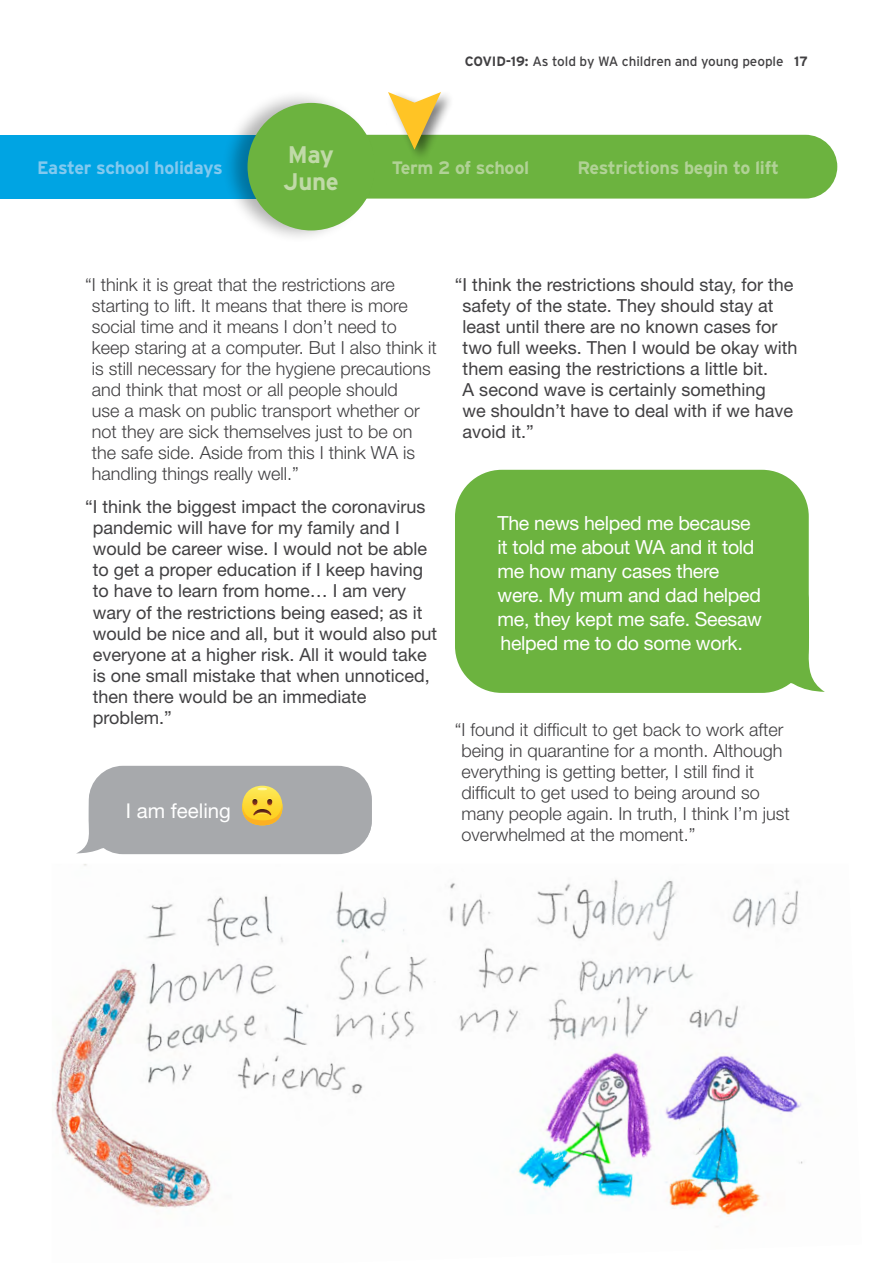
<style>
.page{position:relative;width:893px;height:1263px;background:#fff}
.page>*{position:absolute;margin:0;border:0;box-sizing:border-box;transform-origin:0 0}
.t1{font:700 24px/27px "Interstate";letter-spacing:-.015em;color:#c0daa8}
.t2{font:20.4px "Helvetica Neue";color:#fff}
.t3{font:19.5px/24px "Helvetica Neue";letter-spacing:-.015em;color:#fff}
.t4{font:18px/21px "Helvetica Neue";color:#414042}
.t5{font:300 18px/21px "Helvetica Neue";color:#414042}
.t6{font:700 18px "Interstate";letter-spacing:-.015em;color:#b1d296}
.t7{font:700 18px "Interstate";letter-spacing:-.015em;color:#82c9ef}
.t8{font:13.5px "Interstate";letter-spacing:-.005em;color:#414042}
.s1{font-weight:700}
</style>
<div class="page">
<img style="left:55px;top:864px;width:748px;height:363px">
<div style="left:0;top:135px;width:279px;height:64px;background:#00a4e3"></div>
<div style="left:299px;top:135px;width:538px;height:64px;background:#6cb33f;border-radius:32px"></div>
<div style="left:221px;top:89px;width:156px;height:156px;background:#000;opacity:.3"></div>
<div style="left:248px;top:103px;width:127px;height:127px;background:#6cb33f;border-radius:50%"></div>
<svg style="left:455px;top:653px;width:370px;height:39px"></svg>
<div style="left:455px;top:470px;width:354px;height:223px;background:#6cb33f;border-radius:47px"></div>
<div style="left:89px;top:766px;width:283px;height:88px;background:#a7a9ac;border-radius:34px"></div>
<svg style="left:76px;top:769px;width:296px;height:85px"></svg>
<div style="left:386px;top:90px;width:69px;height:74px;background:#000;opacity:.5"></div>
<svg style="left:388px;top:92px;width:53px;height:58px"></svg>
<p class="t8" style="left:465px;top:54px;width:345px"><span class="s1">COVID-19:</span> As told by WA children and young people <span class="s1">17</span></p>
<h1 class="t1" style="left:283px;top:141px;width:57px">May<br>June</h1>
<p class="t7" style="left:37px;top:157px;width:187px">Easter school holidays</p>
<p class="t6" style="left:392px;top:157px;width:139px">Term 2 of school</p>
<p class="t6" style="left:577px;top:157px;width:203px">Restrictions begin to lift</p>
<p class="t5" style="left:92px;top:273px;width:347px;text-indent:-7px">“I think it is great that the restrictions are starting to lift. It means that there is more social time and it means I don’t need to keep staring at a computer. But I also think it is still necessary for the hygiene precautions and think that most or all people should<br>use a mask on public transport whether or not they are sick themselves just to be on the safe side. Aside from this I think WA is handling things really well.”</p>
<p class="t4" style="left:93px;top:496px;width:346px;text-indent:-8px">“I think the biggest impact the coronavirus pandemic will have for my family and I would be career wise. I would not be able to get a proper education if I keep having to have to learn from home… I am very wary of the restrictions being eased; as it would be nice and all, but it would also put everyone at a higher risk. All it would take is one small mistake that when unnoticed, then there would be an immediate problem.”</p>
<p class="t2" style="left:126px;top:798px;width:107px">I am feeling</p>
<p class="t4" style="left:463px;top:274px;width:336px;text-indent:-8px">“I think the restrictions should stay, for the safety of the state. They should stay at least until there are no known cases for two full weeks. Then I would be okay with them easing the restrictions a little bit.<br>A second wave is certainly something<br>we shouldn’t have to deal with if we have avoid it.”</p>
<p class="t3" style="left:497px;top:511px;width:266px">The news helped me because it told me about WA and it told me how many cases there were. My mum and dad helped me, they kept me safe. Seesaw helped me to do some work.</p>
<p class="t5" style="left:462px;top:719px;width:330px;text-indent:-7px">“I found it difficult to get back to work after being in quarantine for a month. Although everything is getting better, I still find it difficult to get used to being around so many people again. In truth, I think I’m just overwhelmed at the moment.”</p>
</div>
